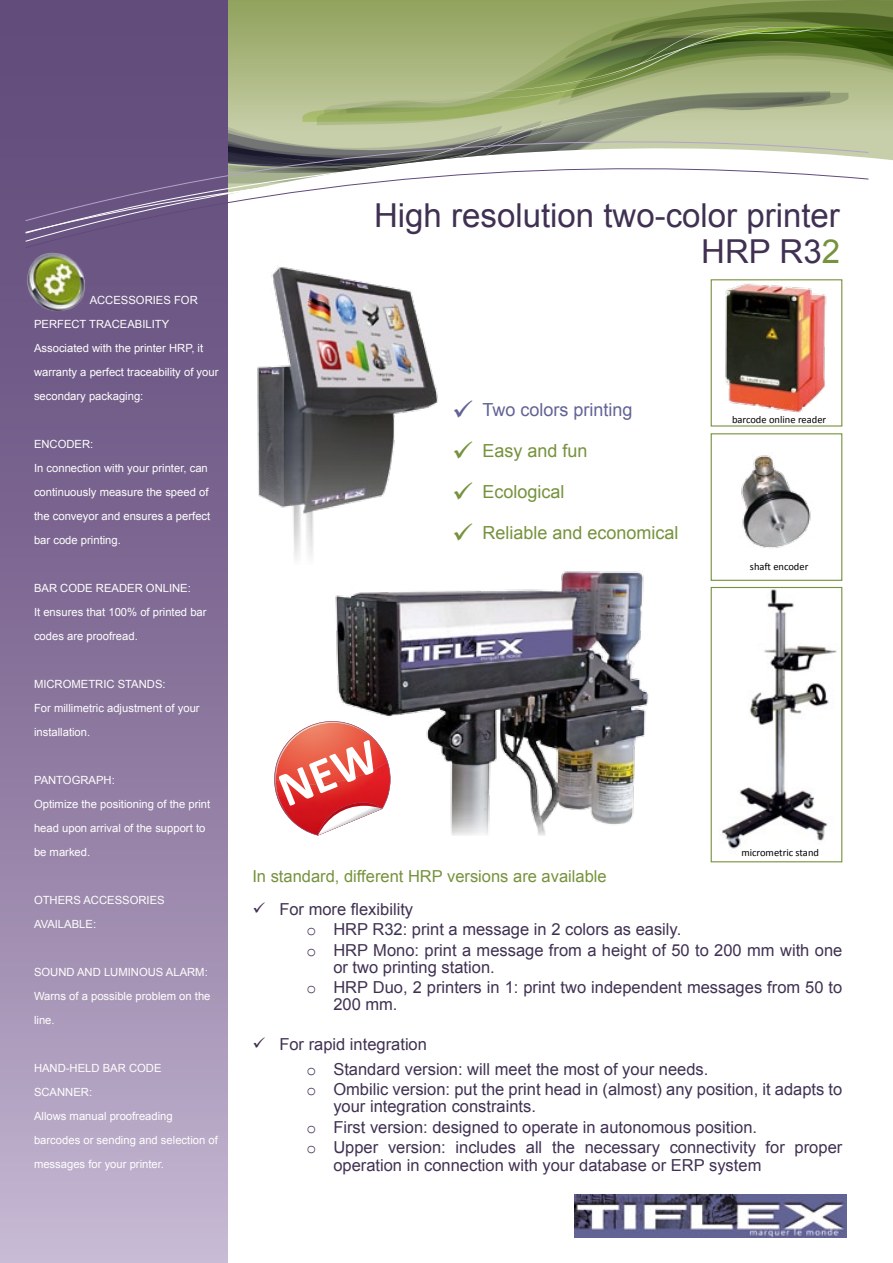
<style>
.page{position:relative;width:893px;height:1263px;background:#fff}
.page>*{position:absolute;margin:0;border:0;box-sizing:border-box;transform-origin:0 0}
.t1{font:33px/36px "Arial";color:#403152;text-align:right}
.t2{font:18px "Arial";color:#76923c}
.t3{font:18px "Arial";color:#626395}
.t4{font:16.5px/20.7px "Arial";color:#403152}
.t5{font:16.5px "Arial";color:#76923c}
.t6{font:11.25px/24px "Arial";color:#fffffe}
.t7{font:10.5px "Calibri";color:#000}
.s1{color:#76923c}
.s2{font-family:"Courier New"}
</style>
<div class="page">
<svg style="left:227px;top:0;width:666px;height:161px;background:#98a770"></svg>
<div style="left:0;top:0;width:227px;height:1263px;background:linear-gradient(to bottom,#553e70,#beaecb)"></div>
<svg style="left:25px;top:133px;width:844px;height:13px;background:#9d9d94"></svg>
<svg style="left:25px;top:146px;width:844px;height:14px"></svg>
<svg style="left:25px;top:160px;width:844px;height:89px"></svg>
<img style="left:722px;top:589px;width:115px;height:260px">
<div style="left:711px;top:587px;width:131px;height:275px;border:1px solid #76923c"></div>
<img style="left:574px;top:1195px;width:273px;height:42px">
<img style="left:122px;top:241px;width:324px;height:323px">
<img style="left:725px;top:283px;width:102px;height:130px">
<div style="left:711px;top:279px;width:131px;height:148px;border:1px solid #76923c"></div>
<img style="left:741px;top:455px;width:70px;height:93px">
<div style="left:711px;top:433px;width:131px;height:148px;border:1px solid #76923c"></div>
<img style="left:15px;top:241px;width:81px;height:81px">
<img style="left:321px;top:555px;width:327px;height:280px">
<svg style="left:274px;top:714px;width:123px;height:121px"></svg>
<p class="t6" style="left:34px;top:288px;width:186px;text-indent:56px">ACCESSORIES FOR<br>PERFECT TRACEABILITY<br>Associated with the printer HRP, it warranty a perfect traceability of your secondary packaging:</p>
<p class="t6" style="left:34px;top:432px;width:178px">ENCODER:<br>In connection with your printer, can continuously measure the speed of the conveyor and ensures a perfect bar code printing.</p>
<p class="t6" style="left:34px;top:576px;width:174px">BAR CODE READER ONLINE:<br>It ensures that 100% of printed bar codes are proofread.</p>
<p class="t6" style="left:34px;top:672px;width:167px">MICROMETRIC STANDS:<br>For millimetric adjustment of your installation.</p>
<p class="t6" style="left:34px;top:768px;width:178px">PANTOGRAPH:<br>Optimize the positioning of the print head upon arrival of the support to be marked.</p>
<p class="t6" style="left:34px;top:888px;width:132px">OTHERS ACCESSORIES<br>AVAILABLE:</p>
<p class="t6" style="left:34px;top:960px;width:178px">SOUND AND LUMINOUS ALARM:<br>Warns of a possible problem on the line.</p>
<p class="t6" style="left:34px;top:1056px;width:185px">HAND-HELD BAR CODE<br>SCANNER:<br>Allows manual proofreading barcodes or sending and selection of messages for your printer.</p>
<h1 class="t1" style="left:374px;top:197px;width:467px">High resolution two-color printer<br>HRP R3<span class="s1">2</span></h1>
<h2 class="t3" style="left:452px;top:398px;width:182px">✓ Two colors printing</h2>
<h2 class="t2" style="left:452px;top:439px;width:137px">✓ Easy and fun</h2>
<h2 class="t2" style="left:452px;top:480px;width:114px">✓ Ecological</h2>
<h2 class="t2" style="left:452px;top:521px;width:228px">✓ Reliable and economical</h2>
<p class="t7" style="left:732px;top:412px;width:96px">barcode online reader</p>
<p class="t7" style="left:750px;top:560px;width:60px">shaft encoder</p>
<p class="t7" style="left:741px;top:846px;width:79px">micrometric stand</p>
<h3 class="t5" style="left:252px;top:865px;width:356px">In standard, different HRP versions are available</h3>
<h3 class="t4" style="left:306px;top:899px;width:537px;text-indent:-54px">✓ For more flexibility<br><span class="s2">o</span> HRP R32: print a message in 2 colors as easily.<br><span class="s2">o</span> HRP Mono: print a message from a height of 50 to 200 mm with one</h3>
<h3 class="t4" style="left:306px;top:957px;width:537px;text-indent:27px">or two printing station.<br><span class="s2">o</span> HRP Duo, 2 printers in 1: print two independent messages from 50 to</h3>
<h3 class="t4" style="left:333px;top:994px;width:66px">200 mm.</h3>
<h3 class="t4" style="left:306px;top:1031px;width:404px;line-height:25px;text-indent:-54px">✓ For rapid integration<br><span class="s2">o</span> Standard version: will meet the most of your needs.</h3>
<h3 class="t4" style="left:333px;top:1081px;width:510px;line-height:16.5px;text-indent:-27px"><span class="s2">o</span> Ombilic version: put the print head in (almost) any position, it adapts to your integration constraints.</h3>
<h3 class="t4" style="left:306px;top:1117px;width:537px"><span class="s2">o</span> First version: designed to operate in autonomous position.<br><span class="s2">o</span> Upper version: includes all the necessary connectivity for proper</h3>
<h3 class="t4" style="left:333px;top:1155px;width:430px">operation in connection with your database or ERP system</h3>
</div>
